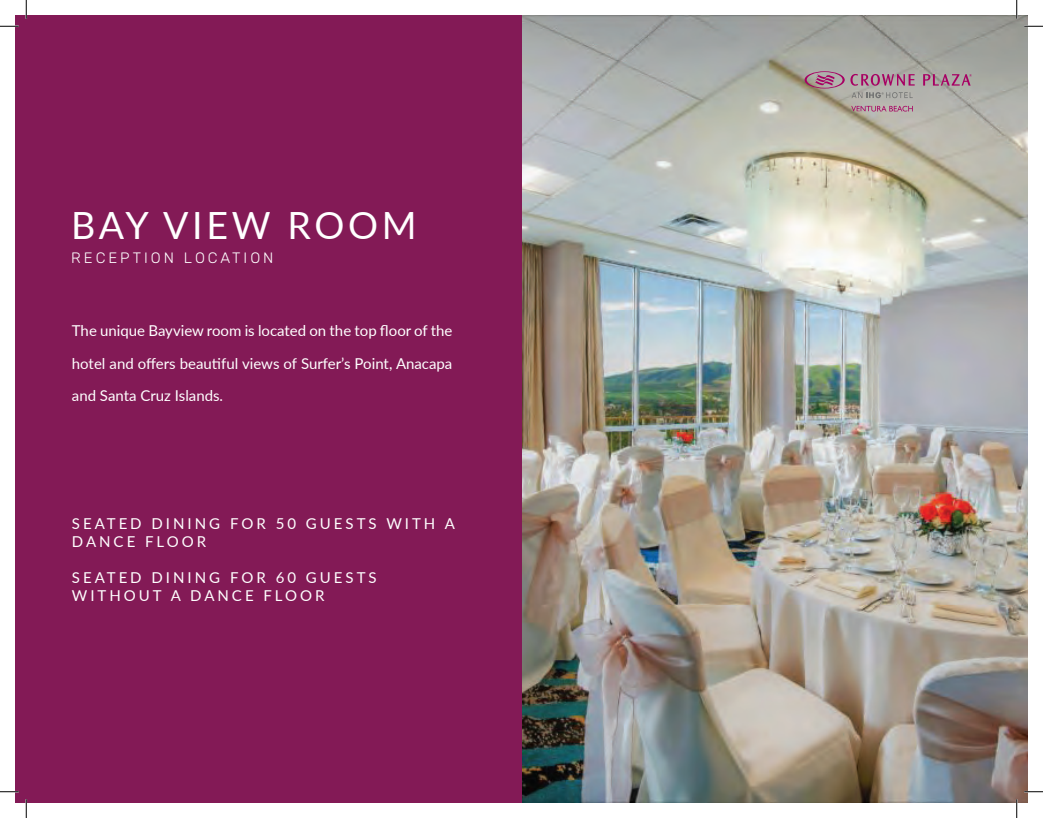
<style>
.page{position:relative;width:1043px;height:818px;background:#fff}
.page>*{position:absolute;margin:0;border:0;box-sizing:border-box;transform-origin:0 0}
.t1{font:37.5px "Lato";letter-spacing:.1em;color:#fff}
.t2{font:15px/32.5px "Lato";letter-spacing:.2em;color:#fff}
.t3{font:300 15px "Rubik";letter-spacing:.2em;color:#fff}
</style>
<div class="page">
<div style="left:15px;top:15px;width:11px;height:787px;background:#831a56"></div>
<img style="left:521px;top:15px;width:507px;height:787px">
<div style="left:26px;top:15px;width:495px;height:787px;background:#831a56"></div>
<svg style="left:851px;top:106px;width:61px;height:5px"></svg>
<svg style="left:851px;top:92px;width:61px;height:6px"></svg>
<svg style="left:850px;top:74px;width:64px;height:12px"></svg>
<svg style="left:923px;top:74px;width:48px;height:12px"></svg>
<svg style="left:804px;top:71px;width:40px;height:17px"></svg>
<svg style="left:0;top:25px;width:19px;height:2px"></svg>
<svg style="left:1024px;top:25px;width:18px;height:2px"></svg>
<svg style="left:0;top:790px;width:19px;height:2px"></svg>
<svg style="left:1024px;top:790px;width:18px;height:2px"></svg>
<svg style="left:25px;top:0;width:2px;height:19px"></svg>
<svg style="left:25px;top:799px;width:2px;height:19px"></svg>
<svg style="left:1015px;top:0;width:2px;height:19px"></svg>
<svg style="left:1015px;top:799px;width:2px;height:19px"></svg>
<h1 class="t1" style="left:71px;top:198px;width:347px">BAY VIEW ROOM</h1>
<p class="t3" style="left:71px;top:249px;width:204px">RECEPTION LOCATION</p>
<p class="t2" style="left:72px;top:314px;width:382px;text-align:justify">The unique Bayview room is located on the top floor of the hotel and offers beautiful views of Surfer’s Point, Anacapa and Santa Cruz Islands.</p>
<p class="t2" style="left:72px;top:514px;width:384px;line-height:18px">SEATED DINING FOR 50 GUESTS WITH A<br>DANCE FLOOR</p>
<p class="t2" style="left:72px;top:568px;width:306px;line-height:18px">SEATED DINING FOR 60 GUESTS<br>WITHOUT A DANCE FLOOR</p>
</div>
